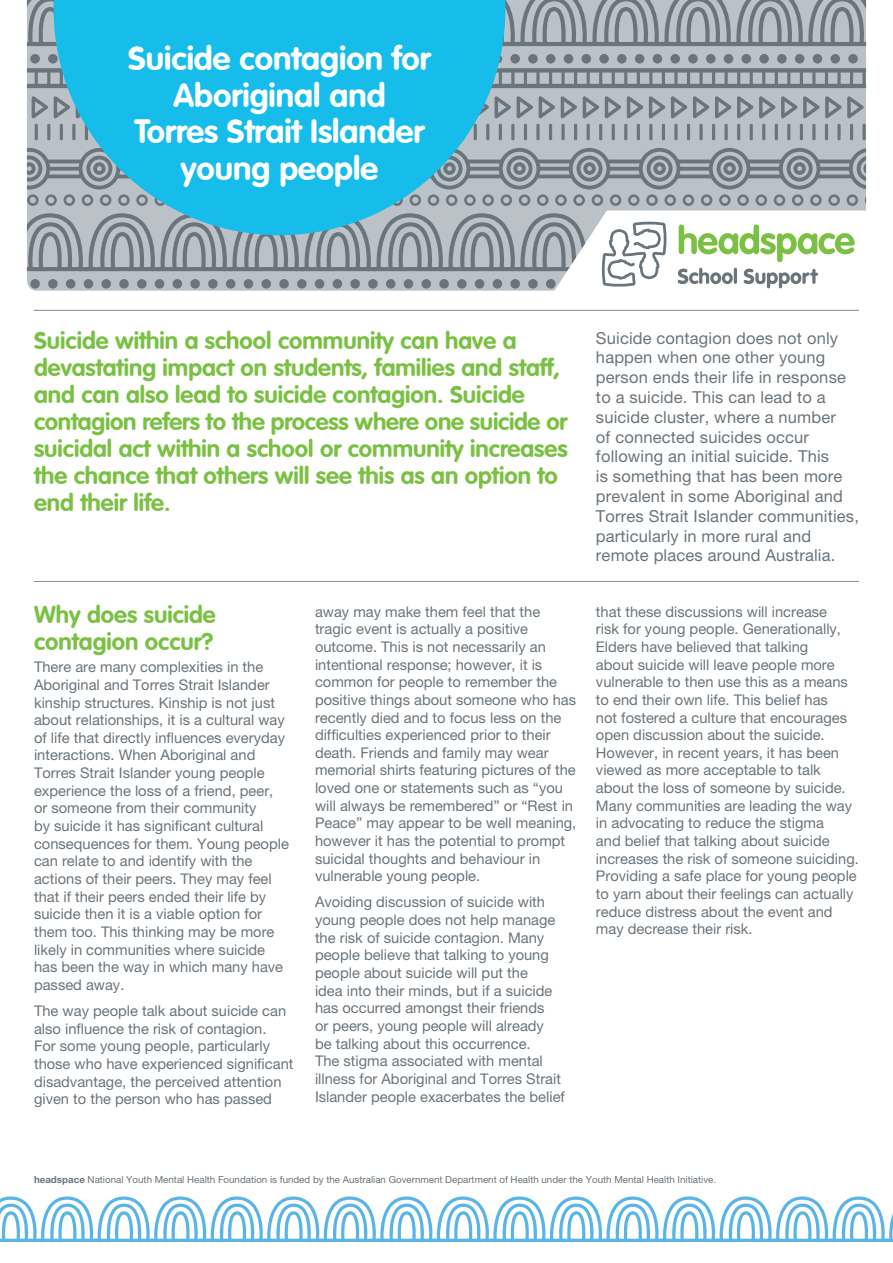
<style>
.page{position:relative;width:893px;height:1263px;background:#fff}
.page>*{position:absolute;margin:0;border:0;box-sizing:border-box;transform-origin:0 0}
.Call_Out__H2{font:700 33px/36.5px "VAG Rounded";color:#fff;text-align:center}
.t1{font:700 24px/27px "VAG Rounded";color:#7ac143}
.Intro_Body{font:16.5px/19.8px "Helvetica Neue";letter-spacing:.01em;color:#6a747b}
.Body{font:14.7px/17.7px "Helvetica Neue";color:#6a747b}
.Fine{font:9.75px "Helvetica Neue";color:#6a747b}
.s1{font-family:"Helvetica Neue CE";font-weight:700}
</style>
<div class="page">
<svg style="left:27px;top:46px;width:839px;height:102px;background:#b8c0c6"></svg>
<svg style="left:27px;top:0;width:839px;height:46px;background:#99a1a8"></svg>
<svg style="left:803px;top:96px;width:61px;height:22px"></svg>
<svg style="left:781px;top:96px;width:16px;height:22px"></svg>
<svg style="left:759px;top:96px;width:16px;height:22px"></svg>
<svg style="left:737px;top:96px;width:16px;height:22px"></svg>
<svg style="left:715px;top:96px;width:16px;height:22px"></svg>
<svg style="left:693px;top:96px;width:16px;height:22px"></svg>
<svg style="left:671px;top:96px;width:16px;height:22px"></svg>
<svg style="left:649px;top:96px;width:16px;height:22px"></svg>
<svg style="left:627px;top:96px;width:16px;height:22px"></svg>
<svg style="left:605px;top:96px;width:16px;height:22px"></svg>
<svg style="left:583px;top:96px;width:16px;height:22px"></svg>
<svg style="left:561px;top:96px;width:16px;height:22px"></svg>
<svg style="left:539px;top:96px;width:16px;height:22px"></svg>
<svg style="left:517px;top:96px;width:16px;height:22px"></svg>
<svg style="left:505px;top:96px;width:6px;height:22px"></svg>
<svg style="left:32px;top:96px;width:16px;height:22px"></svg>
<svg style="left:27px;top:54px;width:840px;height:19px;background:#98a1a7"></svg>
<svg style="left:27px;top:84px;width:839px;height:4px"></svg>
<svg style="left:862px;top:70px;width:4px;height:16px"></svg>
<hr style="left:850px;top:70px;width:3px;height:16px;background:#6a747b;border-radius:2px">
<svg style="left:837px;top:70px;width:4px;height:16px"></svg>
<hr style="left:825px;top:70px;width:3px;height:16px;background:#6a747b;border-radius:2px">
<hr style="left:812px;top:70px;width:3px;height:16px;background:#6a747b;border-radius:2px">
<hr style="left:800px;top:70px;width:3px;height:16px;background:#6a747b;border-radius:2px">
<hr style="left:787px;top:70px;width:3px;height:16px;background:#6a747b;border-radius:2px">
<hr style="left:775px;top:70px;width:3px;height:16px;background:#6a747b;border-radius:2px">
<hr style="left:762px;top:70px;width:3px;height:16px;background:#6a747b;border-radius:2px">
<hr style="left:750px;top:70px;width:3px;height:16px;background:#6a747b;border-radius:2px">
<hr style="left:737px;top:70px;width:3px;height:16px;background:#6a747b;border-radius:2px">
<hr style="left:725px;top:70px;width:3px;height:16px;background:#6a747b;border-radius:2px">
<hr style="left:712px;top:70px;width:3px;height:16px;background:#6a747b;border-radius:2px">
<svg style="left:699px;top:70px;width:4px;height:16px"></svg>
<hr style="left:687px;top:70px;width:3px;height:16px;background:#6a747b;border-radius:2px">
<svg style="left:674px;top:70px;width:4px;height:16px"></svg>
<hr style="left:662px;top:70px;width:3px;height:16px;background:#6a747b;border-radius:2px">
<hr style="left:649px;top:70px;width:3px;height:16px;background:#6a747b;border-radius:2px">
<hr style="left:637px;top:70px;width:3px;height:16px;background:#6a747b;border-radius:2px">
<hr style="left:624px;top:70px;width:3px;height:16px;background:#6a747b;border-radius:2px">
<hr style="left:612px;top:70px;width:3px;height:16px;background:#6a747b;border-radius:2px">
<hr style="left:599px;top:70px;width:3px;height:16px;background:#6a747b;border-radius:2px">
<hr style="left:587px;top:70px;width:3px;height:16px;background:#6a747b;border-radius:2px">
<hr style="left:574px;top:70px;width:3px;height:16px;background:#6a747b;border-radius:2px">
<svg style="left:561px;top:70px;width:4px;height:16px"></svg>
<hr style="left:549px;top:70px;width:3px;height:16px;background:#6a747b;border-radius:2px">
<svg style="left:536px;top:70px;width:4px;height:16px"></svg>
<hr style="left:524px;top:70px;width:3px;height:16px;background:#6a747b;border-radius:2px">
<hr style="left:511px;top:70px;width:3px;height:16px;background:#6a747b;border-radius:2px">
<hr style="left:47px;top:70px;width:3px;height:16px;background:#6a747b;border-radius:2px">
<hr style="left:35px;top:70px;width:3px;height:16px;background:#6a747b;border-radius:2px">
<svg style="left:862px;top:124px;width:4px;height:16px"></svg>
<hr style="left:850px;top:124px;width:3px;height:16px;background:#6a747b;border-radius:2px">
<svg style="left:837px;top:124px;width:4px;height:16px"></svg>
<hr style="left:825px;top:124px;width:3px;height:16px;background:#6a747b;border-radius:2px">
<hr style="left:812px;top:124px;width:3px;height:16px;background:#6a747b;border-radius:2px">
<hr style="left:800px;top:124px;width:3px;height:16px;background:#6a747b;border-radius:2px">
<hr style="left:787px;top:124px;width:3px;height:16px;background:#6a747b;border-radius:2px">
<hr style="left:775px;top:124px;width:3px;height:16px;background:#6a747b;border-radius:2px">
<hr style="left:762px;top:124px;width:3px;height:16px;background:#6a747b;border-radius:2px">
<hr style="left:750px;top:124px;width:3px;height:16px;background:#6a747b;border-radius:2px">
<hr style="left:737px;top:124px;width:3px;height:16px;background:#6a747b;border-radius:2px">
<hr style="left:725px;top:124px;width:3px;height:16px;background:#6a747b;border-radius:2px">
<hr style="left:712px;top:124px;width:3px;height:16px;background:#6a747b;border-radius:2px">
<svg style="left:699px;top:124px;width:4px;height:16px"></svg>
<hr style="left:687px;top:124px;width:3px;height:16px;background:#6a747b;border-radius:2px">
<svg style="left:674px;top:124px;width:4px;height:16px"></svg>
<hr style="left:662px;top:124px;width:3px;height:16px;background:#6a747b;border-radius:2px">
<hr style="left:649px;top:124px;width:3px;height:16px;background:#6a747b;border-radius:2px">
<hr style="left:637px;top:124px;width:3px;height:16px;background:#6a747b;border-radius:2px">
<hr style="left:624px;top:124px;width:3px;height:16px;background:#6a747b;border-radius:2px">
<hr style="left:612px;top:124px;width:3px;height:16px;background:#6a747b;border-radius:2px">
<hr style="left:599px;top:124px;width:3px;height:16px;background:#6a747b;border-radius:2px">
<hr style="left:587px;top:124px;width:3px;height:16px;background:#6a747b;border-radius:2px">
<hr style="left:574px;top:124px;width:3px;height:16px;background:#6a747b;border-radius:2px">
<svg style="left:561px;top:124px;width:4px;height:16px"></svg>
<hr style="left:549px;top:124px;width:3px;height:16px;background:#6a747b;border-radius:2px">
<svg style="left:536px;top:124px;width:4px;height:16px"></svg>
<hr style="left:524px;top:124px;width:3px;height:16px;background:#6a747b;border-radius:2px">
<hr style="left:511px;top:124px;width:3px;height:16px;background:#6a747b;border-radius:2px">
<hr style="left:47px;top:124px;width:3px;height:16px;background:#6a747b;border-radius:2px">
<hr style="left:35px;top:124px;width:3px;height:16px;background:#6a747b;border-radius:2px">
<svg style="left:0;top:1196px;width:893px;height:46px"></svg>
<div style="left:54px;top:0;width:451px;height:148px;background:#17bdea"></div>
<svg style="left:27px;top:148px;width:840px;height:143px;background:#93b8c2"></svg>
<hr style="left:34px;top:310px;width:825px;height:1px;background:#838c94">
<hr style="left:34px;top:581px;width:825px;height:1px;background:#838c94">
<p class="Call_Out__H2" style="left:128px;top:40px;width:304px">Suicide contagion for<br>Aboriginal and<br>Torres Strait Islander young people</p>
<p class="t1" style="left:34px;top:327px;width:535px">Suicide within a school community can have a devastating impact on students, families and staff, and can also lead to suicide contagion. Suicide contagion refers to the process where one suicide or suicidal act within a school or community increases the chance that others will see this as an option to end their life.</p>
<p class="Intro_Body" style="left:596px;top:328px;width:264px">Suicide contagion does not only happen when one other young person ends their life in response to a suicide. This can lead to a suicide cluster, where a number<br>of connected suicides occur following an initial suicide. This<br>is something that has been more prevalent in some Aboriginal and<br>Torres Strait Islander communities, particularly in more rural and remote places around Australia.</p>
<p class="t1" style="left:34px;top:601px;width:183px">Why does suicide contagion occur?</p>
<p class="Body" style="left:34px;top:658px;width:256px">There are many complexities in the Aboriginal and Torres Strait Islander kinship structures. Kinship is not just about relationships, it is a cultural way of life that directly influences everyday interactions. When Aboriginal and Torres Strait Islander young people experience the loss of a friend, peer, or someone from their community<br>by suicide it has significant cultural consequences for them. Young people can relate to and identify with the actions of their peers. They may feel that if their peers ended their life by suicide then it is a viable option for them too. This thinking may be more likely in communities where suicide has been the way in which many have passed away.</p>
<p class="Body" style="left:34px;top:1002px;width:261px">The way people talk about suicide can also influence the risk of contagion.<br>For some young people, particularly those who have experienced significant disadvantage, the perceived attention given to the person who has passed</p>
<p class="Body" style="left:315px;top:602px;width:263px">away may make them feel that the tragic event is actually a positive outcome. This is not necessarily an intentional response; however, it is common for people to remember the positive things about someone who has recently died and to focus less on the difficulties experienced prior to their death. Friends and family may wear memorial shirts featuring pictures of the loved one or statements such as “you will always be remembered” or “Rest in Peace” may appear to be well meaning, however it has the potential to prompt suicidal thoughts and behaviour in vulnerable young people.</p>
<p class="Body" style="left:315px;top:893px;width:251px">Avoiding discussion of suicide with young people does not help manage the risk of suicide contagion. Many people believe that talking to young people about suicide will put the<br>idea into their minds, but if a suicide has occurred amongst their friends<br>or peers, young people will already<br>be talking about this occurrence.<br>The stigma associated with mental illness for Aboriginal and Torres Strait Islander people exacerbates the belief</p>
<p class="Body" style="left:596px;top:602px;width:264px">that these discussions will increase<br>risk for young people. Generationally, Elders have believed that talking<br>about suicide will leave people more vulnerable to then use this as a means to end their own life. This belief has<br>not fostered a culture that encourages open discussion about the suicide.<br>However, in recent years, it has been viewed as more acceptable to talk about the loss of someone by suicide.<br>Many communities are leading the way in advocating to reduce the stigma<br>and belief that talking about suicide increases the risk of someone suiciding.<br>Providing a safe place for young people to yarn about their feelings can actually reduce distress about the event and may decrease their risk.</p>
<p class="Fine" style="left:34px;top:1173px;width:684px"><span class="s1">headspace</span> National Youth Mental Health Foundation is funded by the Australian Government Department of Health under the Youth Mental Health Initiative.</p>
</div>
